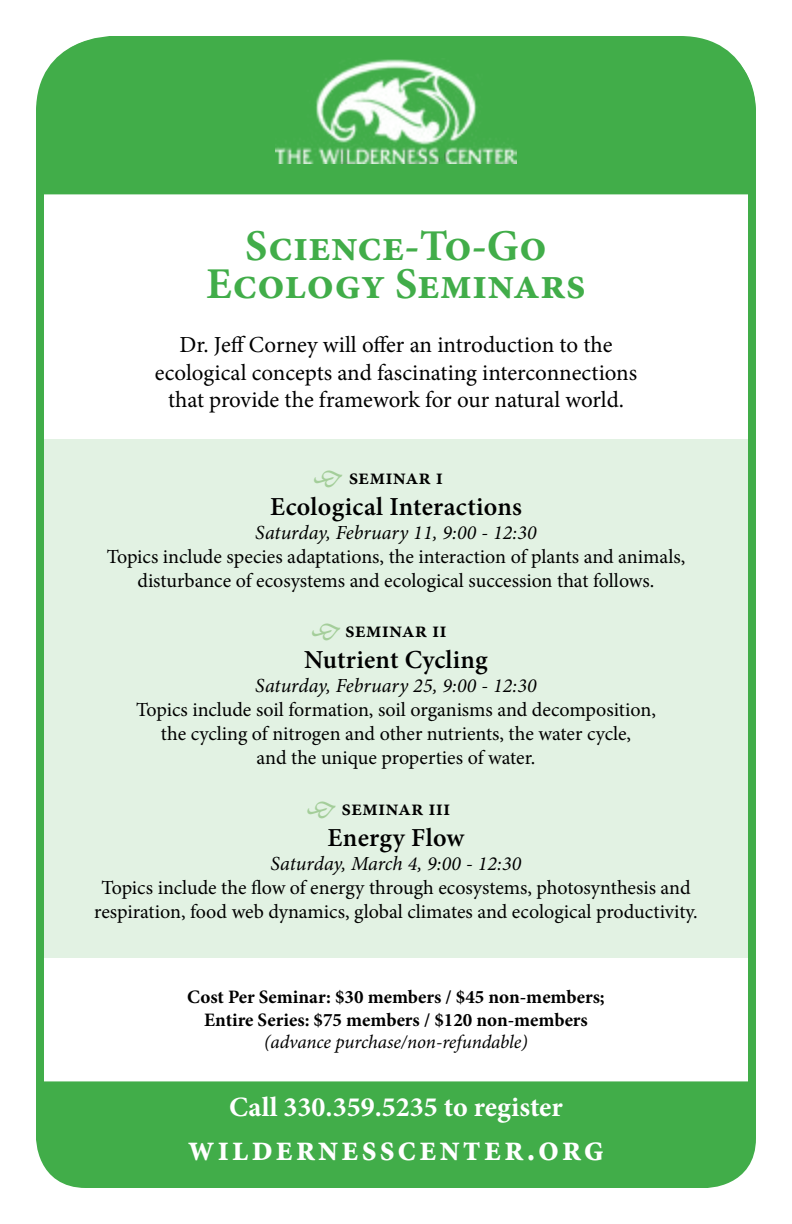
<style>
.page{position:relative;width:792px;height:1224px;background:#fff}
.page>*{position:absolute;margin:0;border:0;box-sizing:border-box;transform-origin:0 0}
.t1{font:700 44px/38px "Minion Pro";color:#41ad49;text-align:center}
.t2{font:700 36.4px "Minion Pro";letter-spacing:.08em;color:#fff;scale:.93 1}
.t3{font:700 28px "Minion Pro";color:#fff}
.t4{font:600 26px "Minion Pro";letter-spacing:.01em;color:#000}
.t5{font:23px/27.6px "Minion Pro";color:#000;text-align:center}
.t6{font:600 22px "Minion Pro";color:#000}
.t7{font:20px/24px "Minion Pro";color:#000;text-align:center}
.t8{font:italic 20px "Minion Pro";color:#000}
.t9{font:700 19px/22.8px "Minion Pro";letter-spacing:.005em;color:#000;text-align:center}
.t10{font:italic 19px "Minion Pro";letter-spacing:-.005em;color:#000}
</style>
<div class="page">
<div style="left:40px;top:439px;width:712px;height:519px;background:#e2f2e3"></div>
<div style="left:36px;top:36px;width:711px;height:159px;background:#41ad49"></div>
<div style="left:36px;top:1081px;width:720px;height:107px;background:#41ad49"></div>
<div style="left:36px;top:36px;width:720px;height:1152px;border:8px solid #41ad49;border-radius:72px"></div>
<img style="left:275px;top:59px;width:242px;height:105px">
<h1 class="t1" style="left:206px;top:227px;width:381px">Science-To-Go<br>Ecology Seminars</h1>
<p class="t5" style="left:155px;top:331px;width:484px">Dr. Jeff Corney will offer an introduction to the ecological concepts and fascinating interconnections that provide the framework for our natural world.</p>
<p class="t6" style="left:349px;top:461px;width:96px">seminar i</p>
<h3 class="t4" style="left:270px;top:489px;width:253px">Ecological Interactions</h3>
<p class="t8" style="left:255px;top:519px;width:283px">Saturday, February 11, 9:00 - 12:30</p>
<p class="t7" style="left:107px;top:545px;width:580px">Topics include species adaptations, the interaction of plants and animals, disturbance of ecosystems and ecological succession that follows.</p>
<p class="t6" style="left:345px;top:615px;width:103px">seminar ii</p>
<h3 class="t4" style="left:304px;top:642px;width:185px">Nutrient Cycling</h3>
<p class="t8" style="left:255px;top:672px;width:283px">Saturday, February 25, 9:00 - 12:30</p>
<p class="t7" style="left:136px;top:698px;width:521px">Topics include soil formation, soil organisms and decomposition, the cycling of nitrogen and other nutrients, the water cycle,<br>and the unique properties of water.</p>
<p class="t6" style="left:342px;top:793px;width:110px">seminar iii</p>
<h3 class="t4" style="left:328px;top:820px;width:138px">Energy Flow</h3>
<p class="t8" style="left:271px;top:850px;width:252px">Saturday, March 4, 9:00 - 12:30</p>
<p class="t7" style="left:94px;top:876px;width:605px">Topics include the flow of energy through ecosystems, photosynthesis and respiration, food web dynamics, global climates and ecological productivity.</p>
<p class="t9" style="left:187px;top:985px;width:419px">Cost Per Seminar: $30 members / $45 non-members;<br>Entire Series: $75 members / $120 non-members</p>
<p class="t10" style="left:264px;top:1029px;width:265px">(advance purchase/non-refundable)</p>
<h3 class="t3" style="left:229px;top:1088px;width:335px">Call 330.359.5235 to register</h3>
<h2 class="t2" style="left:188px;top:1123px;width:449px">wildernesscenter.org</h2>
</div>
